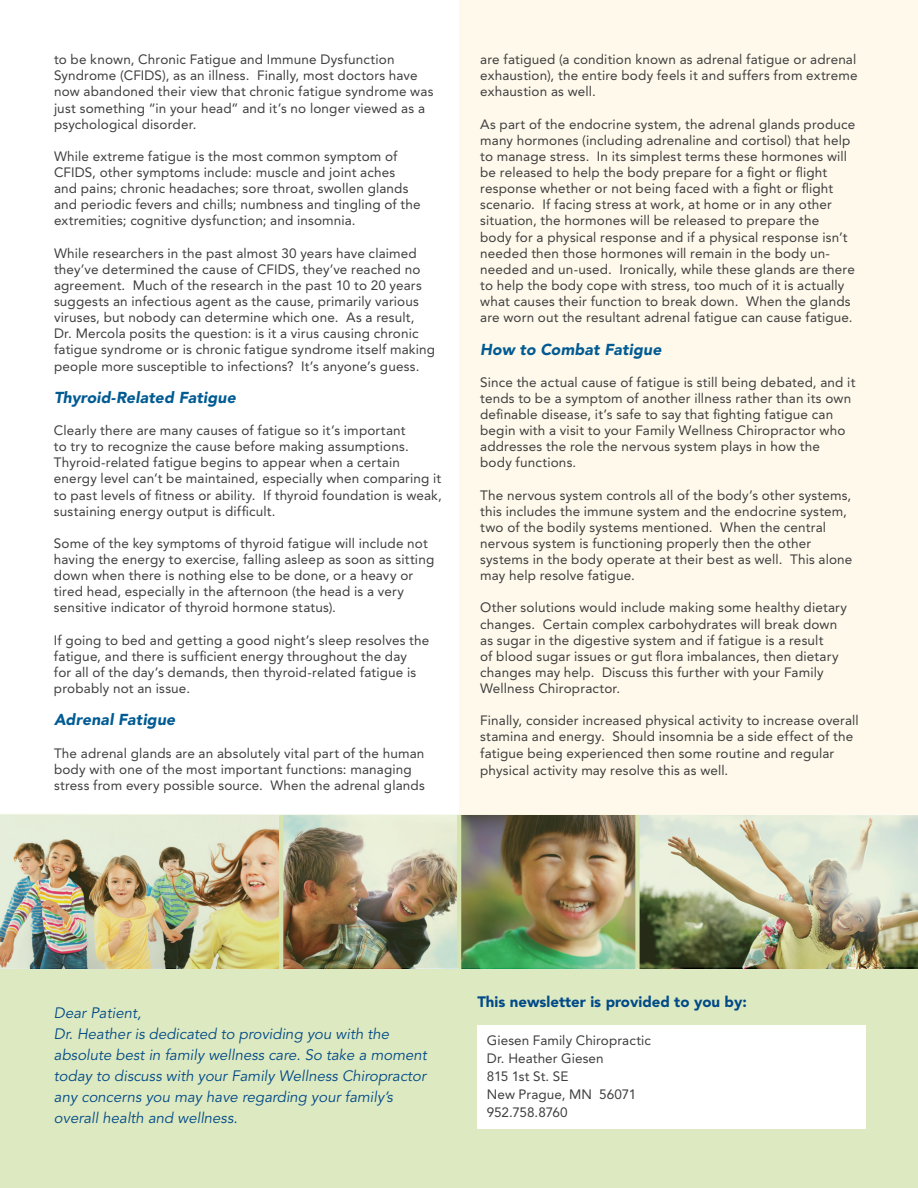
<style>
.page{position:relative;width:918px;height:1188px;background:#fff}
.page>*{position:absolute;margin:0;border:0;box-sizing:border-box;transform-origin:0 0}
.t1{font:italic 900 15.75px "Avenir";letter-spacing:.01em;color:#005b93}
.t2{font:italic 15px/21px "Avenir";color:#004a87}
.t3{font:900 15px "Avenir";color:#004a87}
.t4{font:13.5px/16px "Avenir";letter-spacing:.01em;color:#3e3e3f}
</style>
<div class="page">
<div style="left:459px;top:0;width:459px;height:851px;background:#fff9eb"></div>
<div style="left:0;top:815px;width:918px;height:373px;background:#dde9c1"></div>
<div style="left:478px;top:1026px;width:388px;height:103px;background:#fff"></div>
<img style="left:0;top:814px;width:918px;height:155px">
<p class="t4" style="left:54px;top:52px;width:381px">to be known, Chronic Fatigue and Immune Dysfunction Syndrome (CFIDS), as an illness. Finally, most doctors have now abandoned their view that chronic fatigue syndrome was just something “in your head” and it’s no longer viewed as a psychological disorder.</p>
<p class="t4" style="left:54px;top:148px;width:368px">While extreme fatigue is the most common symptom of CFIDS, other symptoms include: muscle and joint aches and pains; chronic headaches; sore throat, swollen glands and periodic fevers and chills; numbness and tingling of the extremities; cognitive dysfunction; and insomnia.</p>
<p class="t4" style="left:54px;top:245px;width:383px">While researchers in the past almost 30 years have claimed they’ve determined the cause of CFIDS, they’ve reached no agreement. Much of the research in the past 10 to 20 years suggests an infectious agent as the cause, primarily various viruses, but nobody can determine which one. As a result, Dr. Mercola posits the question: is it a virus causing chronic fatigue syndrome or is chronic fatigue syndrome itself making people more susceptible to infections? It’s anyone’s guess.</p>
<p class="t1" style="left:54px;top:388px;width:183px">Thyroid-Related Fatigue</p>
<p class="t4" style="left:54px;top:422px;width:389px">Clearly there are many causes of fatigue so it’s important<br>to try to recognize the cause before making assumptions.<br>Thyroid-related fatigue begins to appear when a certain energy level can’t be maintained, especially when comparing it to past levels of fitness or ability. If thyroid foundation is weak, sustaining energy output is difficult.</p>
<p class="t4" style="left:54px;top:535px;width:382px">Some of the key symptoms of thyroid fatigue will include not having the energy to exercise, falling asleep as soon as sitting down when there is nothing else to be done, or a heavy or tired head, especially in the afternoon (the head is a very sensitive indicator of thyroid hormone status).</p>
<p class="t4" style="left:54px;top:632px;width:377px">If going to bed and getting a good night’s sleep resolves the fatigue, and there is sufficient energy throughout the day<br>for all of the day’s demands, then thyroid-related fatigue is probably not an issue.</p>
<p class="t1" style="left:54px;top:710px;width:123px">Adrenal Fatigue</p>
<p class="t4" style="left:54px;top:745px;width:372px">The adrenal glands are an absolutely vital part of the human body with one of the most important functions: managing stress from every possible source. When the adrenal glands</p>
<p class="t4" style="left:480px;top:52px;width:379px;text-align:justify">are fatigued (a condition known as adrenal fatigue or adrenal exhaustion), the entire body feels it and suffers from extreme exhaustion as well.</p>
<p class="t4" style="left:480px;top:116px;width:377px">As part of the endocrine system, the adrenal glands produce many hormones (including adrenaline and cortisol) that help to manage stress. In its simplest terms these hormones will be released to help the body prepare for a fight or flight response whether or not being faced with a fight or flight scenario. If facing stress at work, at home or in any other situation, the hormones will be released to prepare the<br>body for a physical response and if a physical response isn’t needed then those hormones will remain in the body un&shy;needed and un-used. Ironically, while these glands are there to help the body cope with stress, too much of it is actually what causes their function to break down. When the glands are worn out the resultant adrenal fatigue can cause fatigue.</p>
<p class="t1" style="left:480px;top:340px;width:183px">How to Combat Fatigue</p>
<p class="t4" style="left:480px;top:374px;width:377px">Since the actual cause of fatigue is still being debated, and it tends to be a symptom of another illness rather than its own definable disease, it’s safe to say that fighting fatigue can begin with a visit to your Family Wellness Chiropractor who addresses the role the nervous system plays in how the<br>body functions.</p>
<p class="t4" style="left:480px;top:487px;width:374px">The nervous system controls all of the body’s other systems, this includes the immune system and the endocrine system, two of the bodily systems mentioned. When the central nervous system is functioning properly then the other systems in the body operate at their best as well. This alone may help resolve fatigue.</p>
<p class="t4" style="left:480px;top:600px;width:368px">Other solutions would include making some healthy dietary changes. Certain complex carbohydrates will break down as sugar in the digestive system and if fatigue is a result<br>of blood sugar issues or gut flora imbalances, then dietary changes may help. Discuss this further with your Family Wellness Chiropractor.</p>
<p class="t4" style="left:480px;top:713px;width:380px">Finally, consider increased physical activity to increase overall stamina and energy. Should insomnia be a side effect of the fatigue being experienced then some routine and regular</p>
<p class="t4" style="left:480px;top:762px;width:250px">physical activity may resolve this as well.</p>
<p class="t2" style="left:54px;top:1003px;width:374px">Dear Patient,<br>Dr. Heather is dedicated to providing you with the absolute best in family wellness care. So take a moment today to discuss with your Family Wellness Chiropractor any concerns you may have regarding your family’s overall health and wellness.</p>
<p class="t3" style="left:477px;top:993px;width:271px">This newsletter is provided to you by:</p>
<p class="t4" style="left:487px;top:1032px;width:166px;line-height:18px">Giesen Family Chiropractic<br>Dr. Heather Giesen<br>815 1st St. SE<br>New Prague, MN 56071<br>952.758.8760</p>
</div>
